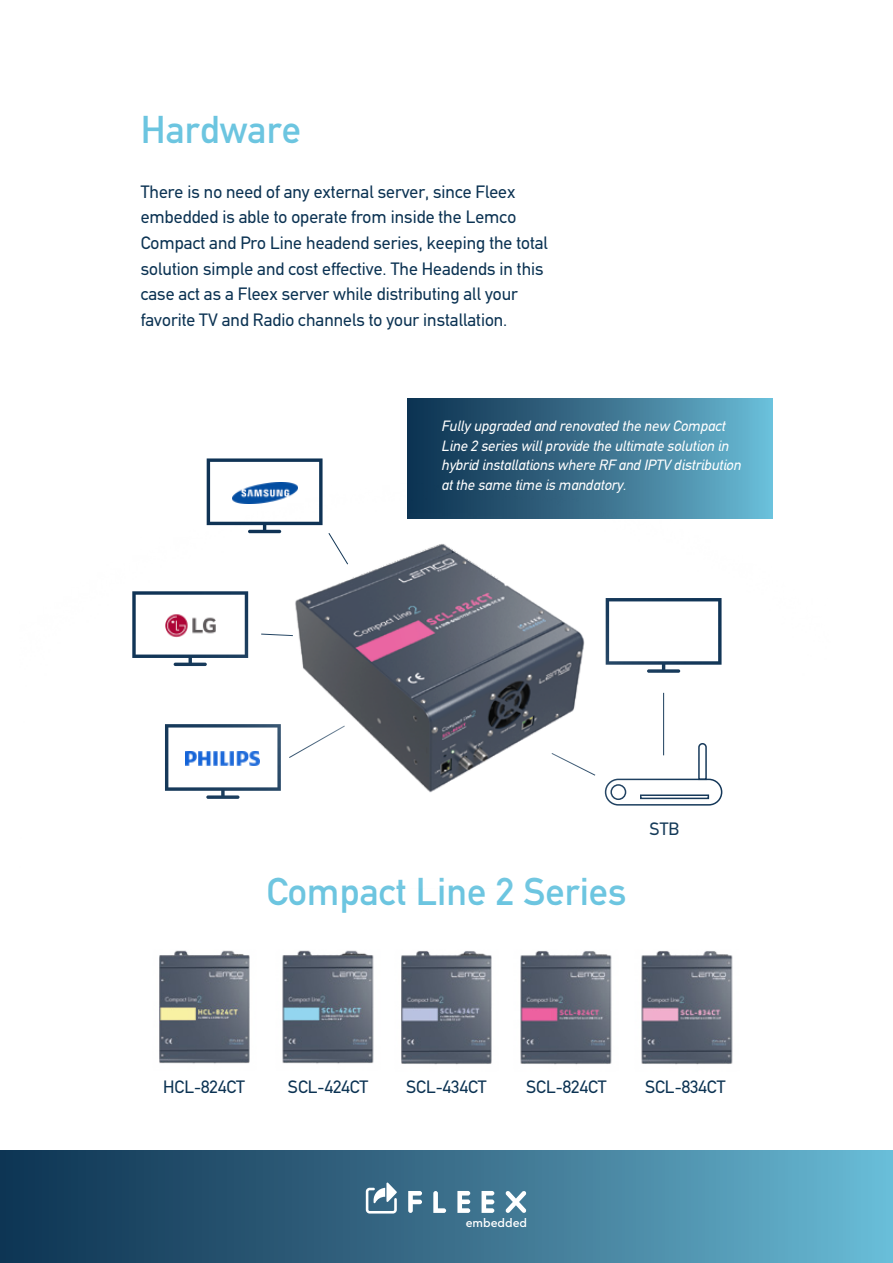
<style>
.page{position:relative;width:893px;height:1263px;background:#fff}
.page>*{position:absolute;margin:0;border:0;box-sizing:border-box;transform-origin:0 0}
.t1{font:500 39px "PF Din Text";color:#6cc5e0}
.t2{font:18px/25.5px "PF Din Text";color:#0c3353}
.t3{font:italic 15px/19.5px "PF Din Text";color:#fff}
.t4{font:500 12px "Cera GR";color:#fff}
</style>
<div class="page">
<div style="left:0;top:1151px;width:893px;height:112px;background:linear-gradient(to right,#0d2f4d,#68b6d1)"></div>
<svg style="left:366px;top:1182px;width:31px;height:31px"></svg>
<svg style="left:408px;top:1191px;width:14px;height:22px"></svg>
<svg style="left:433px;top:1191px;width:13px;height:22px"></svg>
<svg style="left:505px;top:1191px;width:21px;height:22px"></svg>
<svg style="left:482px;top:1191px;width:12px;height:22px"></svg>
<svg style="left:457px;top:1191px;width:13px;height:22px"></svg>
<div style="left:408px;top:398px;width:365px;height:121px;background:linear-gradient(to right,#0c2c4b,#6ab9d3)"></div>
<img style="left:159px;top:950px;width:215px;height:114px">
<img style="left:401px;top:951px;width:91px;height:114px">
<img style="left:520px;top:951px;width:213px;height:114px">
<img style="left:132px;top:433px;width:641px;height:373px">
<h1 class="t1" style="left:141px;top:107px;width:162px">Hardware</h1>
<p class="t2" style="left:141px;top:179px;width:409px">There is no need of any external server, since Fleex embedded is able to operate from inside the Lemco Compact and Pro Line headend series, keeping the total solution simple and cost effective. The Headends in this case act as a Fleex server while distributing all your favorite TV and Radio channels to your installation.</p>
<p class="t3" style="left:441px;top:417px;width:301px">Fully upgraded and renovated the new Compact Line 2 series will provide the ultimate solution in hybrid installations where RF and IPTV distribution at the same time is mandatory.</p>
<h1 class="t1" style="left:266px;top:869px;width:362px">Compact Line 2 Series</h1>
<p class="t2" style="left:650px;top:816px;width:31px">STB</p>
<p class="t2" style="left:163px;top:1074px;width:83px">HCL-824CT</p>
<p class="t2" style="left:288px;top:1074px;width:82px">SCL-424CT</p>
<p class="t2" style="left:406px;top:1074px;width:82px">SCL-434CT</p>
<p class="t2" style="left:526px;top:1074px;width:82px">SCL-824CT</p>
<p class="t2" style="left:645px;top:1074px;width:82px">SCL-834CT</p>
<p class="t4" style="left:466px;top:1216px;width:63px">embedded</p>
</div>
